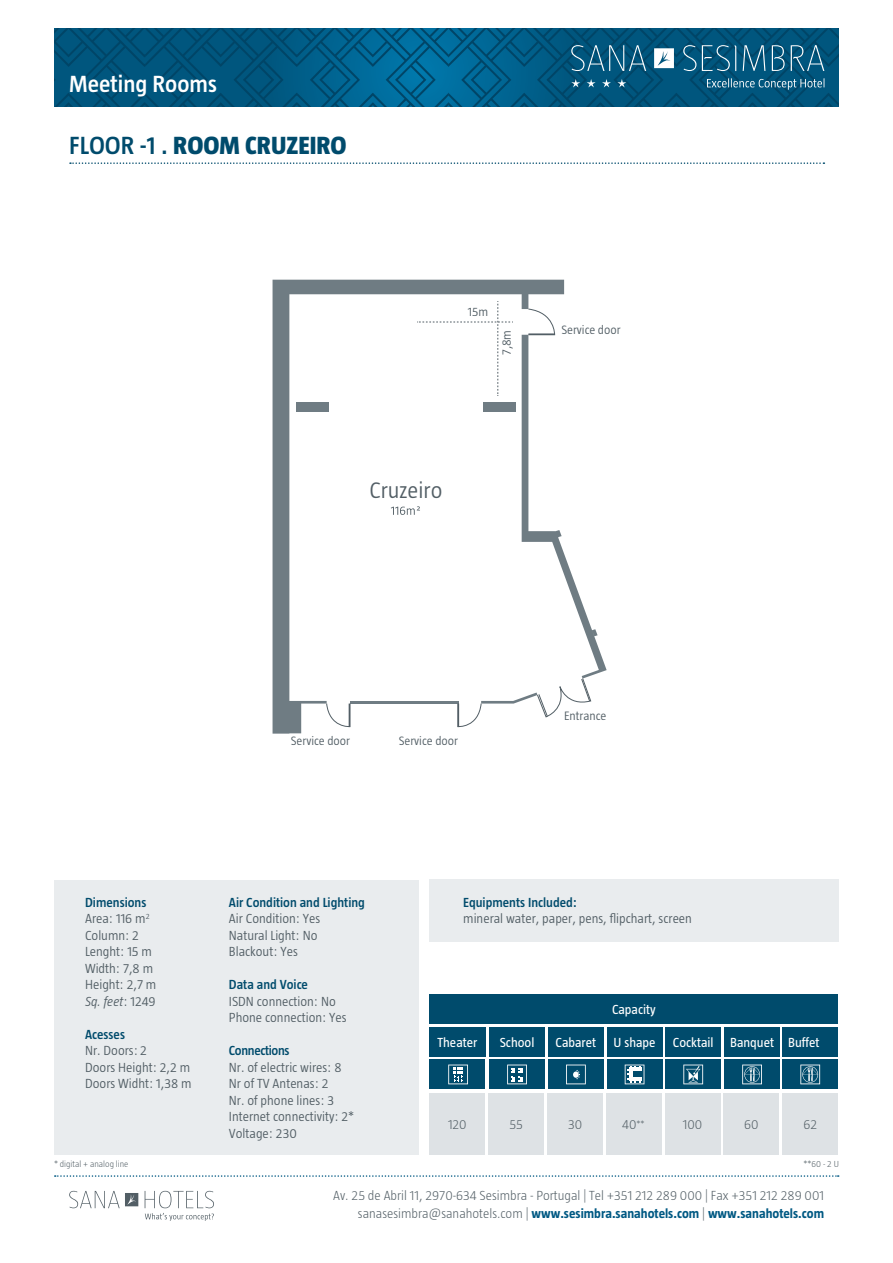
<style>
.page{position:relative;width:893px;height:1263px;background:#fff}
.page>*{position:absolute;margin:0;border:0;box-sizing:border-box;transform-origin:0 0}
.t1{font:800 25.5px "Taz";color:#004b6c}
.t2{font:600 24px "Taz";color:#fff}
.t3{font:300 23.1px "Taz";color:#525e65}
.t4{font:300 13.5px/16.5px "Taz";color:#525e65}
.t5{font:300 13.5px/18px "Taz";color:#525e65;text-align:right}
.t6{font:600 13.5px "Taz";color:#004b6c}
.t7{font:13.5px "Taz";color:#fff}
.t8{font:600 13.5px "Taz";letter-spacing:-.025em;color:#004b6c}
.t9{font:300 12.6px "Taz";color:#525e65}
.t10{font:300 12.45px "Taz";color:#525e65}
.t11{font:300 9px "Taz";color:#525e65}
.s1{font-weight:600}
.s2{font-weight:600;color:#004b6c}
.s3{font-style:italic}
.s4{font-style:inherit}
.s5{font-weight:700;color:#005983}
</style>
<div class="page">
<svg style="left:55px;top:1175px;width:784px;height:2px"></svg>
<svg style="left:54px;top:29px;width:785px;height:77px;background:#065b83"></svg>
<svg style="left:69px;top:1191px;width:69px;height:17px"></svg>
<svg style="left:145px;top:1191px;width:69px;height:30px"></svg>
<svg style="left:70px;top:162px;width:754px;height:2px"></svg>
<div style="left:429px;top:879px;width:410px;height:63px;background:#e9ecee"></div>
<div style="left:54px;top:879px;width:364px;height:275px;background:#e9ecee"></div>
<div style="left:429px;top:1093px;width:56px;height:61px;background:#dee2e5"></div>
<div style="left:488px;top:1093px;width:56px;height:61px;background:#dee2e5"></div>
<div style="left:547px;top:1093px;width:56px;height:61px;background:#dee2e5"></div>
<div style="left:606px;top:1093px;width:56px;height:61px;background:#dee2e5"></div>
<div style="left:664px;top:1093px;width:56px;height:61px;background:#dee2e5"></div>
<div style="left:723px;top:1093px;width:56px;height:61px;background:#dee2e5"></div>
<div style="left:782px;top:1093px;width:56px;height:61px;background:#dee2e5"></div>
<div style="left:429px;top:1059px;width:56px;height:30px;background:#004b6c"></div>
<div style="left:429px;top:994px;width:409px;height:30px;background:#004b6c"></div>
<div style="left:489px;top:1059px;width:56px;height:30px;background:#004b6c"></div>
<div style="left:548px;top:1059px;width:56px;height:30px;background:#004b6c"></div>
<div style="left:548px;top:1027px;width:56px;height:29px;background:#004b6c"></div>
<div style="left:429px;top:1027px;width:57px;height:29px;background:#004b6c"></div>
<div style="left:489px;top:1027px;width:56px;height:29px;background:#004b6c"></div>
<svg style="left:507px;top:1064px;width:20px;height:20px"></svg>
<svg style="left:448px;top:1064px;width:20px;height:20px"></svg>
<svg style="left:566px;top:1064px;width:20px;height:20px"></svg>
<div style="left:607px;top:1059px;width:56px;height:30px;background:#004b6c"></div>
<div style="left:665px;top:1059px;width:56px;height:30px;background:#004b6c"></div>
<div style="left:724px;top:1059px;width:56px;height:30px;background:#004b6c"></div>
<div style="left:607px;top:1027px;width:56px;height:29px;background:#004b6c"></div>
<div style="left:724px;top:1027px;width:56px;height:29px;background:#004b6c"></div>
<div style="left:665px;top:1027px;width:56px;height:29px;background:#004b6c"></div>
<svg style="left:625px;top:1064px;width:19px;height:20px"></svg>
<svg style="left:742px;top:1064px;width:20px;height:20px"></svg>
<div style="left:782px;top:1059px;width:56px;height:30px;background:#004b6c"></div>
<div style="left:782px;top:1027px;width:56px;height:29px;background:#004b6c"></div>
<svg style="left:800px;top:1064px;width:20px;height:20px"></svg>
<svg style="left:683px;top:1064px;width:20px;height:20px"></svg>
<svg style="left:273px;top:280px;width:291px;height:454px"></svg>
<div style="left:296px;top:402px;width:32px;height:10px;background:#6f7c83"></div>
<svg style="left:326px;top:301px;width:238px;height:427px"></svg>
<svg style="left:391px;top:304px;width:216px;height:415px"></svg>
<h2 class="t2" style="left:69px;top:70px;width:149px">Meeting Rooms</h2>
<h1 class="t1" style="left:69px;top:131px;width:279px"><span class="s1">floor -1 .</span> ROOM CRUZEIRO</h1>
<p class="t10" style="left:468px;top:305px;width:22px">15m</p>
<p class="t9" style="left:500px;top:355px;width:27px;rotate:-90deg">7,8m</p>
<p class="t10" style="left:561px;top:323px;width:61px">Service door</p>
<h3 class="t3" style="left:370px;top:478px;width:74px">Cruzeiro</h3>
<p class="t10" style="left:291px;top:734px;width:61px">Service door</p>
<p class="t10" style="left:399px;top:734px;width:61px">Service door</p>
<p class="t10" style="left:564px;top:709px;width:44px">Entrance</p>
<p class="t4" style="left:85px;top:894px;width:73px"><span class="s2">Dimensions<br></span>Area: 116 m<sup>2<br></sup>Column: 2<br>Lenght: 15 m<br>Width: 7,8 m<br>Height: 2,7 m<br><span class="s3">Sq. feet</span>: 1249</p>
<p class="t6" style="left:85px;top:1026px;width:41px">Acesses</p>
<p class="t4" style="left:85px;top:1042px;width:108px">Nr. Doors: 2<br>Doors Height: 2,2 m<br>Doors Widht: 1,38 m</p>
<p class="t6" style="left:229px;top:894px;width:137px">Air Condition and Lighting</p>
<p class="t4" style="left:229px;top:910px;width:93px">Air Condition: Yes<br>Natural Light: No<br>Blackout: Yes</p>
<p class="t6" style="left:229px;top:977px;width:81px">Data and Voice</p>
<p class="t4" style="left:229px;top:993px;width:119px">ISDN connection: No<br>Phone connection: Yes</p>
<p class="t8" style="left:229px;top:1043px;width:62px">Connections</p>
<p class="t4" style="left:229px;top:1059px;width:127px">Nr. of electric wires: 8<br>Nr of TV Antenas: 2<br>Nr. of phone lines: 3<br>Internet connectivity: 2*<br>Voltage: 230</p>
<p class="t6" style="left:463px;top:894px;width:115px">Equipments Included:</p>
<p class="t4" style="left:463px;top:910px;width:230px">mineral water, paper, pens, flipchart, screen</p>
<p class="t7" style="left:612px;top:1002px;width:45px">Capacity</p>
<p class="t7" style="left:438px;top:1035px;width:41px">Theater</p>
<p class="t7" style="left:500px;top:1035px;width:36px">School</p>
<p class="t7" style="left:556px;top:1035px;width:42px">Cabaret</p>
<p class="t7" style="left:614px;top:1035px;width:44px">U shape</p>
<p class="t7" style="left:673px;top:1035px;width:148px">Cocktail Banquet <span class="s4">Buffet</span></p>
<p class="t5" style="left:448px;top:1115px;width:20px">120</p>
<p class="t5" style="left:510px;top:1115px;width:15px">55</p>
<p class="t5" style="left:568px;top:1115px;width:16px">30</p>
<p class="t5" style="left:683px;top:1115px;width:21px">100</p>
<p class="t5" style="left:744px;top:1115px;width:16px">60</p>
<p class="t5" style="left:803px;top:1115px;width:15px">62</p>
<p class="t5" style="left:622px;top:1115px;width:24px">40<sup>**</sup></p>
<p class="t11" style="left:54px;top:1159px;width:76px">* digital + analog line</p>
<p class="t11" style="left:804px;top:1159px;width:37px">**60 - 2 U</p>
<p class="t5" style="left:333px;top:1187px;width:492px">Av. 25 de Abril 11, 2970-634 Sesimbra - Portugal | Tel +351 212 289 000 | Fax +351 212 289 001 sanasesimbra@sanahotels.com | <span class="s5">www.sesimbra.sanahotels.com</span> | <span class="s5">www.sanahotels.com</span></p>
</div>
